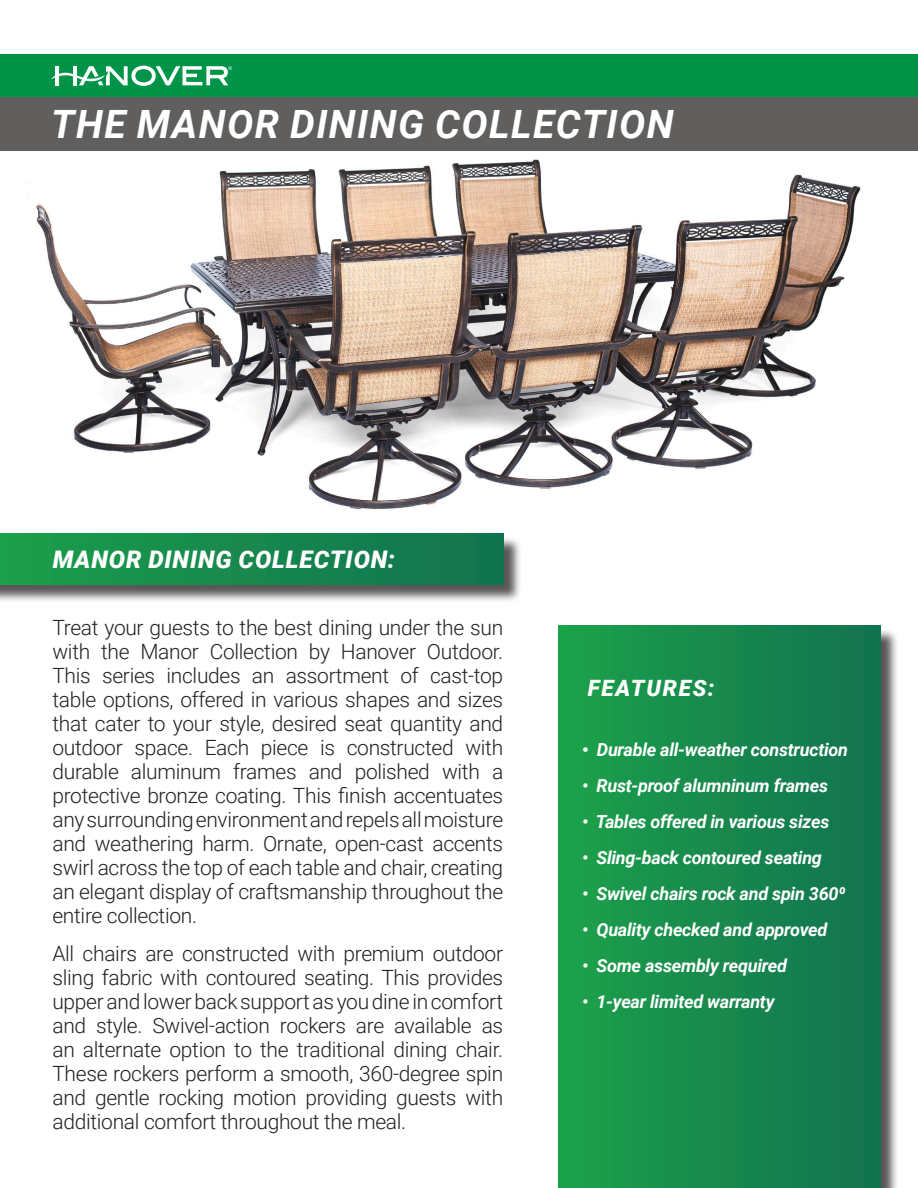
<style>
.page{position:relative;width:918px;height:1188px;background:#fff}
.page>*{position:absolute;margin:0;border:0;box-sizing:border-box;transform-origin:0 0}
.t1{font:italic 700 39px "Roboto";letter-spacing:.035em;color:#fff}
.t2{font:italic 900 24.3px "Roboto";letter-spacing:.035em;color:#fff}
.t3{font:italic 900 22.5px "Roboto";letter-spacing:.075em;color:#fff}
.t4{font:300 21px/24px "Roboto";letter-spacing:-.015em;color:#231f20;text-align:justify}
.t5{font:italic 700 18px "Roboto";letter-spacing:-.015em;color:#fff}
.s1{font-weight:400;font-style:normal;font-size:9px;color:#1aa249}
.s2{font-weight:900;font-style:normal}
</style>
<div class="page">
<div style="left:0;top:536px;width:522px;height:67px;background:#231f20;opacity:.75"></div>
<div style="left:0;top:533px;width:503px;height:51px;background:linear-gradient(to right,#1b9e4a,#127250)"></div>
<div style="left:561px;top:628px;width:338px;height:560px;background:#231f20;opacity:.75"></div>
<div style="left:558px;top:626px;width:322px;height:562px;background:linear-gradient(to right,#1ca24a,#127250)"></div>
<img style="left:36px;top:159px;width:825px;height:351px">
<div style="left:0;top:57px;width:918px;height:94px;background:#615e5e"></div>
<div style="left:0;top:54px;width:918px;height:42px;background:#009449"></div>
<svg style="left:51px;top:66px;width:181px;height:20px"></svg>
<p class="t1" style="left:51px;top:97px;width:624px">THE MANOR DINING COLLECTION</p>
<p class="t2" style="left:53px;top:542px;width:344px">MANOR DINING COLLECTION:</p>
<p class="t4" style="left:52px;top:615px;width:452px">Treat your guests to the best dining under the sun with the Manor Collection by Hanover Outdoor.<br>This series includes an assortment of cast-top table options, offered in various shapes and sizes that cater to your style, desired seat quantity and outdoor space. Each piece is constructed with durable aluminum frames and polished with a protective bronze coating. This finish accentuates any surrounding environment and repels all moisture and weathering harm. Ornate, open-cast accents swirl across the top of each table and chair, creating an elegant display of craftsmanship throughout the entire collection.</p>
<p class="t4" style="left:52px;top:941px;width:452px">All chairs are constructed with premium outdoor sling fabric with contoured seating. This provides upper and lower back support as you dine in comfort and style. Swivel-action rockers are available as an alternate option to the traditional dining chair.<br>These rockers perform a smooth, 360-degree spin and gentle rocking motion providing guests with additional comfort throughout the meal.</p>
<p class="t3" style="left:588px;top:672px;width:128px">FEATURES:</p>
<p class="t5" style="left:576px;top:737px;width:274px"><span class="s1">·</span> <span class="s2">•</span> Durable all-weather construction</p>
<p class="t5" style="left:576px;top:773px;width:254px"><span class="s1">·</span> • Rust-proof alumninum frames</p>
<p class="t5" style="left:576px;top:809px;width:255px"><span class="s1">·</span> • Tables offered in various sizes</p>
<p class="t5" style="left:576px;top:845px;width:248px"><span class="s1">·</span> • Sling-back contoured seating</p>
<p class="t5" style="left:576px;top:881px;width:271px"><span class="s1">·</span> • Swivel chairs rock and spin 3600</p>
<p class="t5" style="left:576px;top:917px;width:253px"><span class="s1">·</span> • Quality checked and approved</p>
<p class="t5" style="left:576px;top:953px;width:213px"><span class="s1">·</span> • Some assembly required</p>
<p class="t5" style="left:576px;top:989px;width:200px"><span class="s1">·</span> • 1-year limited warranty</p>
</div>
